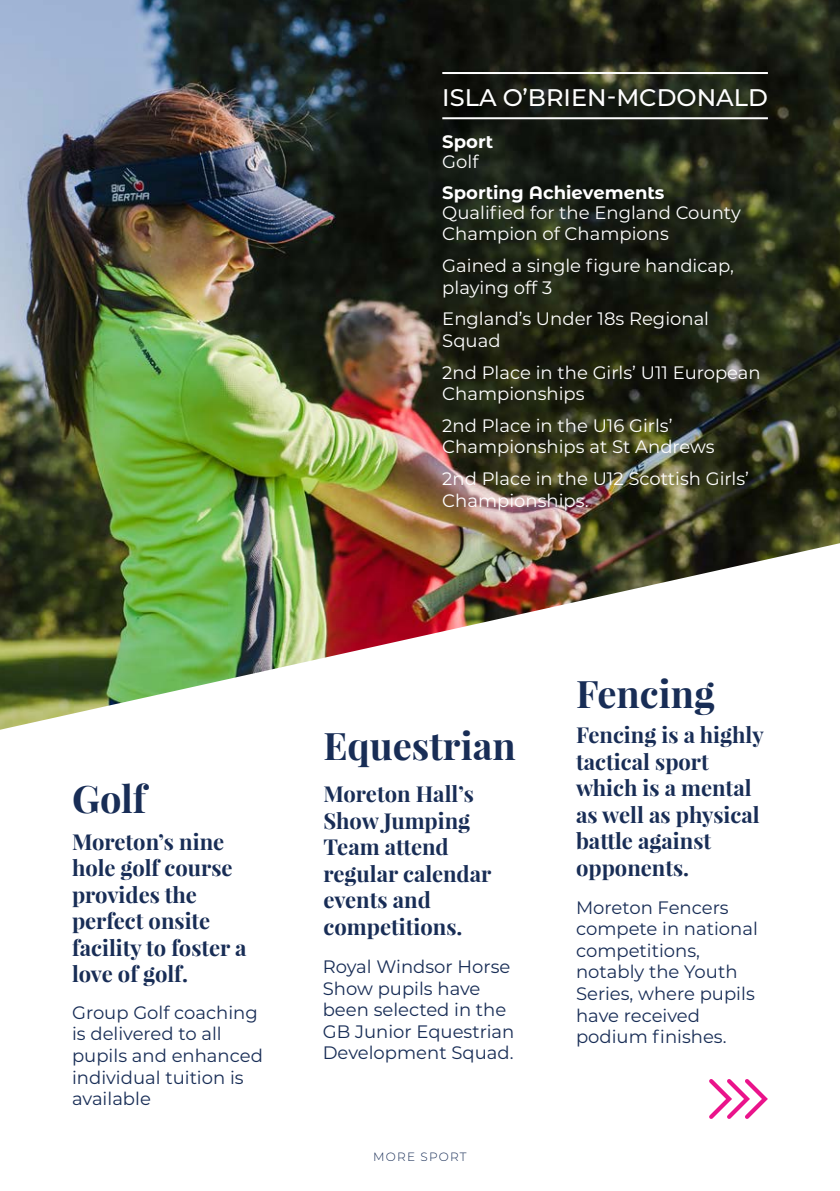
<style>
.page{position:relative;width:840px;height:1191px;background:#fff}
.page>*{position:absolute;margin:0;border:0;box-sizing:border-box;transform-origin:0 0}
.t1{font:700 38px "Playfair Display";color:#182d56}
.t2{font:500 24px "Montserrat";color:#fff}
.t3{font:700 22px/26.4px "Playfair Display";color:#182d56}
.t4{font:18px/21.6px "Montserrat";color:#182d56}
.t5{font:18px/21.6px "Montserrat";color:#fff}
.t6{font:700 18px "Montserrat";color:#fff}
.t7{font:300 12px "Montserrat";letter-spacing:.1em;color:#182d56}
</style>
<div class="page">
<img style="left:0;top:0;width:839px;height:729px">
<svg style="left:709px;top:1079px;width:59px;height:40px"></svg>
<hr style="left:442px;top:72px;width:325px;height:2px;background:#fff">
<hr style="left:442px;top:117px;width:325px;height:2px;background:#fff">
<p class="t2" style="left:442px;top:81px;width:327px">ISLA O’BRIEN-MCDONALD</p>
<p class="t6" style="left:442px;top:129px;width:52px">Sport</p>
<p class="t6" style="left:442px;top:179px;width:223px">Sporting Achievements</p>
<p class="t5" style="left:442px;top:150px;width:38px">Golf</p>
<p class="t5" style="left:442px;top:201px;width:300px">Qualified for the England County<br>Champion of Champions</p>
<p class="t5" style="left:442px;top:254px;width:293px">Gained a single figure handicap, playing off 3</p>
<p class="t5" style="left:442px;top:307px;width:268px">England’s Under 18s Regional<br>Squad</p>
<p class="t5" style="left:442px;top:361px;width:320px">2nd Place in the Girls’ U11 European<br>Championships</p>
<p class="t5" style="left:442px;top:414px;width:274px">2nd Place in the U16 Girls’<br>Championships at St Andrews</p>
<p class="t5" style="left:442px;top:467px;width:308px">2nd Place in the U12 Scottish Girls’<br>Championships.</p>
<p class="t1" style="left:72px;top:775px;width:76px">Golf</p>
<p class="t3" style="left:72px;top:828px;width:176px">Moreton’s nine hole golf course provides the perfect onsite facility to foster a love of golf.</p>
<p class="t4" style="left:72px;top:1001px;width:192px">Group Golf coaching is delivered to all pupils and enhanced individual tuition is available</p>
<p class="t1" style="left:323px;top:722px;width:194px">Equestrian</p>
<p class="t3" style="left:323px;top:781px;width:169px">Moreton Hall’s<br>Show Jumping<br>Team attend regular calendar events and competitions.</p>
<p class="t4" style="left:322px;top:955px;width:193px">Royal Windsor Horse<br>Show pupils have been selected in the<br>GB Junior Equestrian<br>Development Squad.</p>
<p class="t7" style="left:373px;top:1148px;width:95px">MORE SPORT</p>
<p class="t1" style="left:575px;top:669px;width:140px">Fencing</p>
<p class="t3" style="left:575px;top:722px;width:189px">Fencing is a highly tactical sport which is a mental as well as physical battle against opponents.</p>
<p class="t4" style="left:575px;top:895px;width:183px">Moreton Fencers compete in national competitions, notably the Youth<br>Series, where pupils have received podium finishes.</p>
</div>
